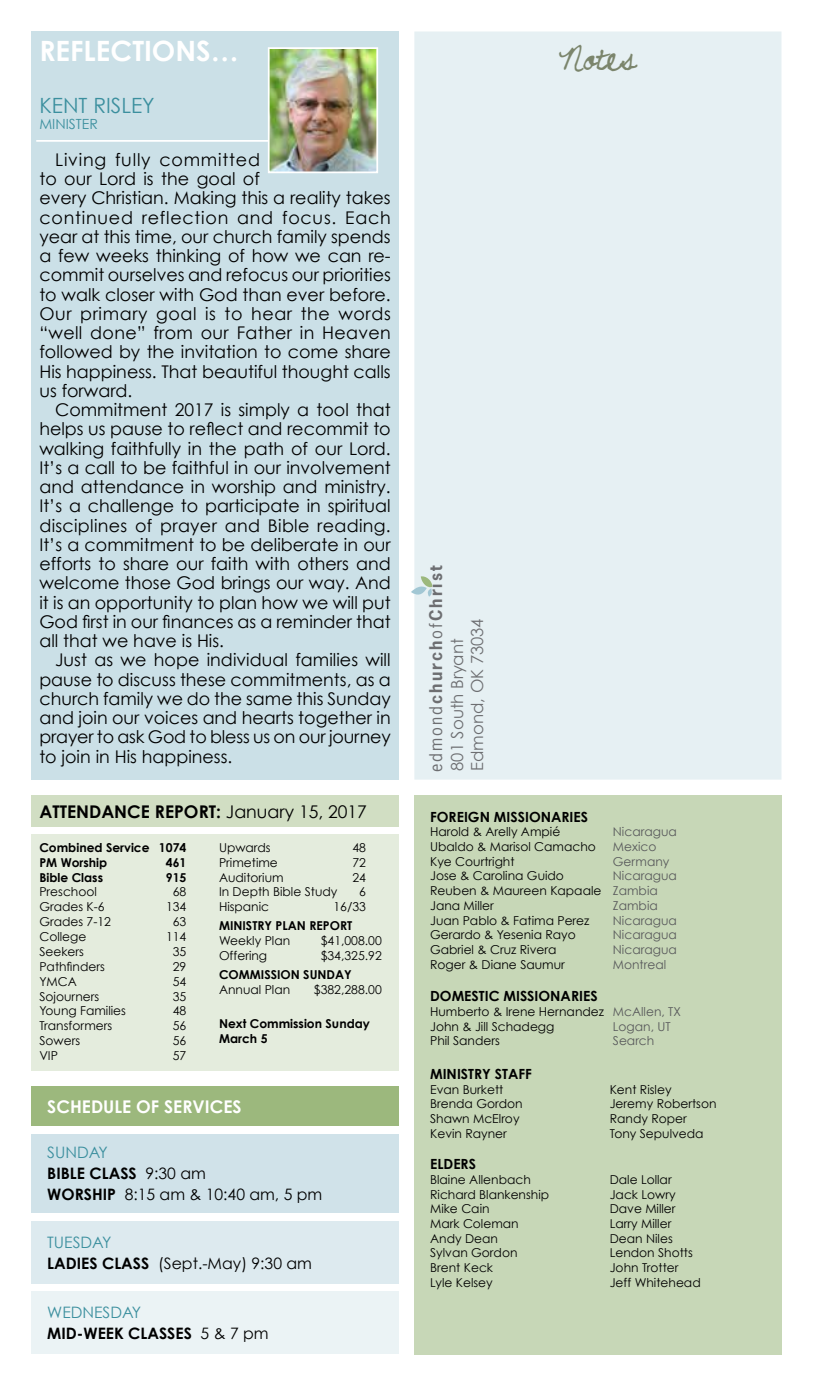
<style>
.page{position:relative;width:813px;height:1386px;background:#fff}
.page>*{position:absolute;margin:0;border:0;box-sizing:border-box;transform-origin:0 0}
.t1{font:38.5px "Never Let Go";color:#7b856c}
.t2{font:700 28px "Century Gothic";color:#fff}
.t3{font:21px "Century Gothic";color:#3b8f9e}
.t4{font:17.5px/19.2px "Century Gothic";color:#000;text-align:justify}
.t5{font:700 17.5px "Century Gothic";color:#000}
.t6{font:700 17.5px "Century Gothic";color:#fff}
.t7{font:16.62px/19.9px "Century Gothic";color:#6d6e71}
.t8{font:700 16.45px "News Gothic Std";letter-spacing:.12em;color:#6d6e71}
.t9{font:15.75px/21px "Century Gothic";color:#000}
.t10{font:700 15.75px/21px "Century Gothic";color:#000}
.t11{font:700 14px "Century Gothic";color:#000}
.t12{font:14px "Century Gothic";color:#3b8f9e}
.t13{font:12.25px/14.7px "Century Gothic";color:#000}
.t14{font:700 12.25px/14.9px "Century Gothic";color:#000}
.t15{font:12.25px "Century Gothic";color:#58595b}
.s1{font-weight:400}
.s2{color:#3b8f9e}
.s3{font-weight:700}
.s4{font-weight:400;color:#3b8f9e}
.s5{color:#58595b}
</style>
<div class="page">
<div style="left:32px;top:1087px;width:366px;height:39px;background:#9cb87d"></div>
<div style="left:32px;top:1134px;width:366px;height:79px;background:#d0e2e9"></div>
<div style="left:32px;top:1221px;width:366px;height:63px;background:#ddeaef"></div>
<div style="left:32px;top:1292px;width:366px;height:62px;background:#ebf3f5"></div>
<div style="left:414px;top:795px;width:367px;height:559px;background:#c7d7b7"></div>
<div style="left:414px;top:32px;width:367px;height:748px;background:#e6f0f3"></div>
<svg style="left:411px;top:575px;width:21px;height:22px"></svg>
<div style="left:32px;top:835px;width:366px;height:236px;background:#e4ecdd"></div>
<div style="left:32px;top:795px;width:366px;height:32px;background:#d1dec3"></div>
<div style="left:32px;top:32px;width:366px;height:748px;background:#cbe0e7"></div>
<hr style="left:36px;top:140px;width:260px;height:2px;background:#fff">
<img style="left:271px;top:50px;width:104px;height:120px">
<div style="left:268px;top:47px;width:110px;height:126px;border:2px solid #fff"></div>
<h2 class="t2" style="left:39px;top:33px;width:201px">REFLECTIONS…</h2>
<p class="t3" style="left:39px;top:93px;width:25px">Kent</p>
<p class="t3" style="left:93px;top:93px;width:24px">Risley</p>
<p class="t12" style="left:39px;top:116px;width:21px">Minister</p>
<p class="t4" style="left:39px;top:150px;width:353px;text-align:left;text-indent:16px">Living fully committed<br>to our Lord is the goal of<br>every Christian. Making this a reality takes continued reflection and focus. Each year at this time, our church family spends a few weeks thinking of how we can re&shy;commit ourselves and refocus our priorities to walk closer with God than ever before.<br>Our primary goal is to hear the words “well done” from our Father in Heaven followed by the invitation to come share His happiness. That beautiful thought calls us forward.</p>
<p class="t4" style="left:39px;top:400px;width:353px;text-indent:16px">Commitment 2017 is simply a tool that helps us pause to reflect and recommit to walking faithfully in the path of our Lord.<br>It’s a call to be faithful in our involvement and attendance in worship and ministry.<br>It’s a challenge to participate in spiritual disciplines of prayer and Bible reading.<br>It’s a commitment to be deliberate in our efforts to share our faith with others and welcome those God brings our way. And it is an opportunity to plan how we will put God first in our finances as a reminder that all that we have is His.</p>
<p class="t4" style="left:39px;top:650px;width:353px;text-indent:16px">Just as we hope individual families will pause to discuss these commitments, as a church family we do the same this Sunday and join our voices and hearts together in prayer to ask God to bless us on our journey to join in His happiness.</p>
<p class="t5" style="left:39px;top:800px;width:329px">ATTENDANCE REPORT: <span class="s1">January 15, 2017</span></p>
<p class="t14" style="left:39px;top:840px;width:148px">Combined Service 1074<br>PM Worship</p>
<p class="t14" style="left:166px;top:855px;width:22px">461</p>
<p class="t14" style="left:39px;top:869px;width:65px">Bible Class</p>
<p class="t14" style="left:166px;top:869px;width:22px">915</p>
<p class="t13" style="left:39px;top:884px;width:59px">Preschool</p>
<p class="t13" style="left:173px;top:884px;width:15px">68</p>
<p class="t13" style="left:39px;top:899px;width:67px">Grades K-6</p>
<p class="t13" style="left:166px;top:899px;width:22px">134</p>
<p class="t13" style="left:39px;top:914px;width:73px">Grades 7-12</p>
<p class="t13" style="left:173px;top:914px;width:15px">63</p>
<p class="t13" style="left:39px;top:929px;width:49px">College</p>
<p class="t13" style="left:166px;top:929px;width:22px">114</p>
<p class="t13" style="left:39px;top:944px;width:46px">Seekers</p>
<p class="t13" style="left:173px;top:944px;width:15px">35</p>
<p class="t13" style="left:39px;top:959px;width:67px">Pathfinders</p>
<p class="t13" style="left:173px;top:959px;width:15px">29</p>
<p class="t13" style="left:39px;top:974px;width:39px">YMCA</p>
<p class="t13" style="left:173px;top:974px;width:15px">54</p>
<p class="t13" style="left:39px;top:989px;width:61px">Sojourners</p>
<p class="t13" style="left:173px;top:989px;width:15px">35</p>
<p class="t13" style="left:39px;top:1003px;width:88px">Young Families</p>
<p class="t13" style="left:173px;top:1003px;width:15px">48</p>
<p class="t13" style="left:39px;top:1018px;width:74px">Transformers</p>
<p class="t13" style="left:173px;top:1018px;width:15px">56</p>
<p class="t13" style="left:39px;top:1033px;width:42px">Sowers</p>
<p class="t13" style="left:173px;top:1033px;width:15px">56</p>
<p class="t13" style="left:39px;top:1048px;width:20px">VIP</p>
<p class="t13" style="left:173px;top:1048px;width:15px">57</p>
<p class="t13" style="left:219px;top:840px;width:53px">Upwards</p>
<p class="t13" style="left:352px;top:840px;width:15px">48</p>
<p class="t13" style="left:219px;top:855px;width:60px">Primetime</p>
<p class="t13" style="left:352px;top:855px;width:15px">72</p>
<p class="t13" style="left:219px;top:870px;width:66px">Auditorium</p>
<p class="t13" style="left:352px;top:870px;width:15px">24</p>
<p class="t13" style="left:219px;top:884px;width:120px">In Depth Bible Study</p>
<p class="t13" style="left:359px;top:884px;width:8px">6</p>
<p class="t13" style="left:219px;top:899px;width:52px">Hispanic</p>
<p class="t13" style="left:333px;top:899px;width:34px">16/33</p>
<p class="t14" style="left:219px;top:918px;width:135px">MINISTRY PLAN REPORT</p>
<p class="t13" style="left:219px;top:933px;width:73px">Weekly Plan</p>
<p class="t13" style="left:321px;top:933px;width:63px">$41,008.00</p>
<p class="t13" style="left:219px;top:948px;width:50px">Offering</p>
<p class="t13" style="left:321px;top:948px;width:63px">$34,325.92</p>
<p class="t14" style="left:219px;top:967px;width:134px">COMMISSION SUNDAY</p>
<p class="t13" style="left:219px;top:982px;width:73px">Annual Plan</p>
<p class="t13" style="left:314px;top:982px;width:69px">$382,288.00</p>
<p class="t14" style="left:219px;top:1016px;width:152px">Next Commission Sunday<br>March 5</p>
<p class="t6" style="left:47px;top:1096px;width:196px">SCHEDULE OF SERVICES</p>
<p class="t9" style="left:47px;top:1142px;width:276px"><span class="s2">SUNDAY<br></span><span class="s3">BIBLE CLASS</span> 9:30 am<br><span class="s3">WORSHIP</span> 8:15 am &amp; 10:40 am, 5 pm</p>
<p class="t9" style="left:47px;top:1231px;width:266px"><span class="s2">TUESDAY<br></span><span class="s3">LADIES CLASS</span> (Sept.-May) 9:30 am</p>
<p class="t10" style="left:47px;top:1302px;width:223px"><span class="s4">WEDNESDAY<br></span>MID-WEEK CLASSES <span class="s1">5 &amp; 7 pm</span></p>
<h1 class="t1" style="left:559px;top:34px;width:79px">Notes</h1>
<p class="t8" style="left:425px;top:772px;width:208px;rotate:-90deg"><span class="s1">edmond</span>church<span class="s1">of</span>Christ</p>
<p class="t7" style="left:447px;top:771px;width:154px;rotate:-90deg">801 South Bryant<br>Edmond, OK 73034</p>
<p class="t11" style="left:430px;top:808px;width:159px">FOREIGN MISSIONARIES</p>
<p class="t13" style="left:430px;top:824px;width:132px">Harold &amp; Arelly Ampié</p>
<p class="t15" style="left:613px;top:824px;width:65px">Nicaragua</p>
<p class="t13" style="left:430px;top:839px;width:167px">Ubaldo &amp; Marisol Camacho</p>
<p class="t15" style="left:613px;top:839px;width:45px">Mexico</p>
<p class="t13" style="left:430px;top:854px;width:86px">Kye Courtright</p>
<p class="t15" style="left:613px;top:854px;width:58px">Germany</p>
<p class="t13" style="left:430px;top:868px;width:135px">Jose &amp; Carolina Guido</p>
<p class="t13" style="left:430px;top:868px;width:248px;text-indent:183px"><span class="s5">Nicaragua<br></span>Reuben &amp; Maureen Kapaale <span class="s5">Zambia<br></span>Jana Miller</p>
<p class="t15" style="left:613px;top:898px;width:46px">Zambia</p>
<p class="t13" style="left:430px;top:913px;width:161px">Juan Pablo &amp; Fatima Perez</p>
<p class="t15" style="left:613px;top:913px;width:65px">Nicaragua</p>
<p class="t13" style="left:430px;top:927px;width:147px">Gerardo &amp; Yesenia Rayo</p>
<p class="t15" style="left:613px;top:927px;width:65px">Nicaragua</p>
<p class="t13" style="left:430px;top:942px;width:128px">Gabriel &amp; Cruz Rivera</p>
<p class="t15" style="left:613px;top:942px;width:65px">Nicaragua</p>
<p class="t13" style="left:430px;top:957px;width:136px">Roger &amp; Diane Saumur</p>
<p class="t15" style="left:613px;top:957px;width:55px">Montreal</p>
<p class="t11" style="left:430px;top:987px;width:169px">DOMESTIC MISSIONARIES</p>
<p class="t13" style="left:430px;top:1004px;width:252px">Humberto &amp; Irene Hernandez <span class="s5">McAllen, TX<br></span>John &amp; Jill Schadegg</p>
<p class="t15" style="left:613px;top:1019px;width:59px">Logan, UT</p>
<p class="t13" style="left:430px;top:1033px;width:71px">Phil Sanders</p>
<p class="t15" style="left:613px;top:1033px;width:43px">Search</p>
<p class="t11" style="left:430px;top:1065px;width:103px">MINISTRY STAFF</p>
<p class="t13" style="left:430px;top:1082px;width:94px">Evan Burkett<br>Brenda Gordon<br>Shawn McElroy<br>Kevin Rayner</p>
<p class="t13" style="left:610px;top:1082px;width:108px">Kent Risley<br>Jeremy Robertson<br>Randy Roper<br>Tony Sepulveda</p>
<p class="t11" style="left:430px;top:1155px;width:47px">ELDERS</p>
<p class="t13" style="left:430px;top:1172px;width:120px">Blaine Allenbach<br>Richard Blankenship<br>Mike Cain<br>Mark Coleman<br>Andy Dean<br>Sylvan Gordon<br>Brent Keck<br>Lyle Kelsey</p>
<p class="t13" style="left:610px;top:1172px;width:92px">Dale Lollar<br>Jack Lowry<br>Dave Miller<br>Larry Miller<br>Dean Niles<br>Lendon Shotts<br>John Trotter<br>Jeff Whitehead</p>
</div>
